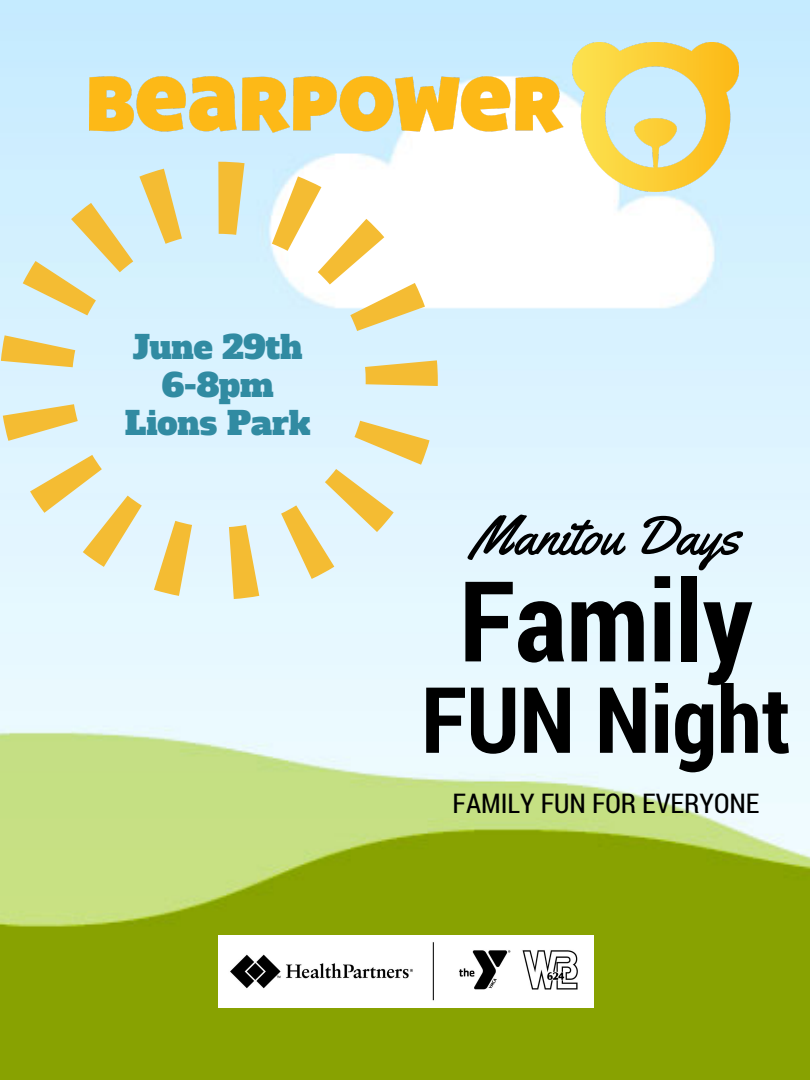
<style>
.page{position:relative;width:810px;height:1080px;background:#fff}
.page>*{position:absolute;margin:0;border:0;box-sizing:border-box;transform-origin:0 0}
.t1{font:700 111.94px "Roboto Condensed";color:#000}
.t2{font:700 91.69px "Roboto Condensed";color:#000}
.t3{font:54.56px "Yellowtail";color:#000}
.t4{font:32.31px/38.4px "Alfa Slab One";color:#318ba2;text-align:center}
.t5{font:27.19px "Roboto Condensed";color:#000}
</style>
<div class="page">
<img style="left:0;top:0;width:810px;height:1080px">
<svg style="left:1px;top:162px;width:437px;height:437px;background:#e2ece2"></svg>
<img style="left:90px;top:42px;width:648px;height:149px">
<img style="left:218px;top:935px;width:375px;height:73px">
<p class="t4" style="left:125px;top:328px;width:187px">June 29th<br>6-8pm<br>Lions Park</p>
<p class="t3" style="left:472px;top:501px;width:269px">Manitou Days</p>
<p class="t1" style="left:459px;top:544px;width:295px">Family</p>
<p class="t2" style="left:421px;top:657px;width:371px">FUN Night</p>
<p class="t5" style="left:453px;top:784px;width:308px">FAMILY FUN FOR EVERYONE</p>
</div>
